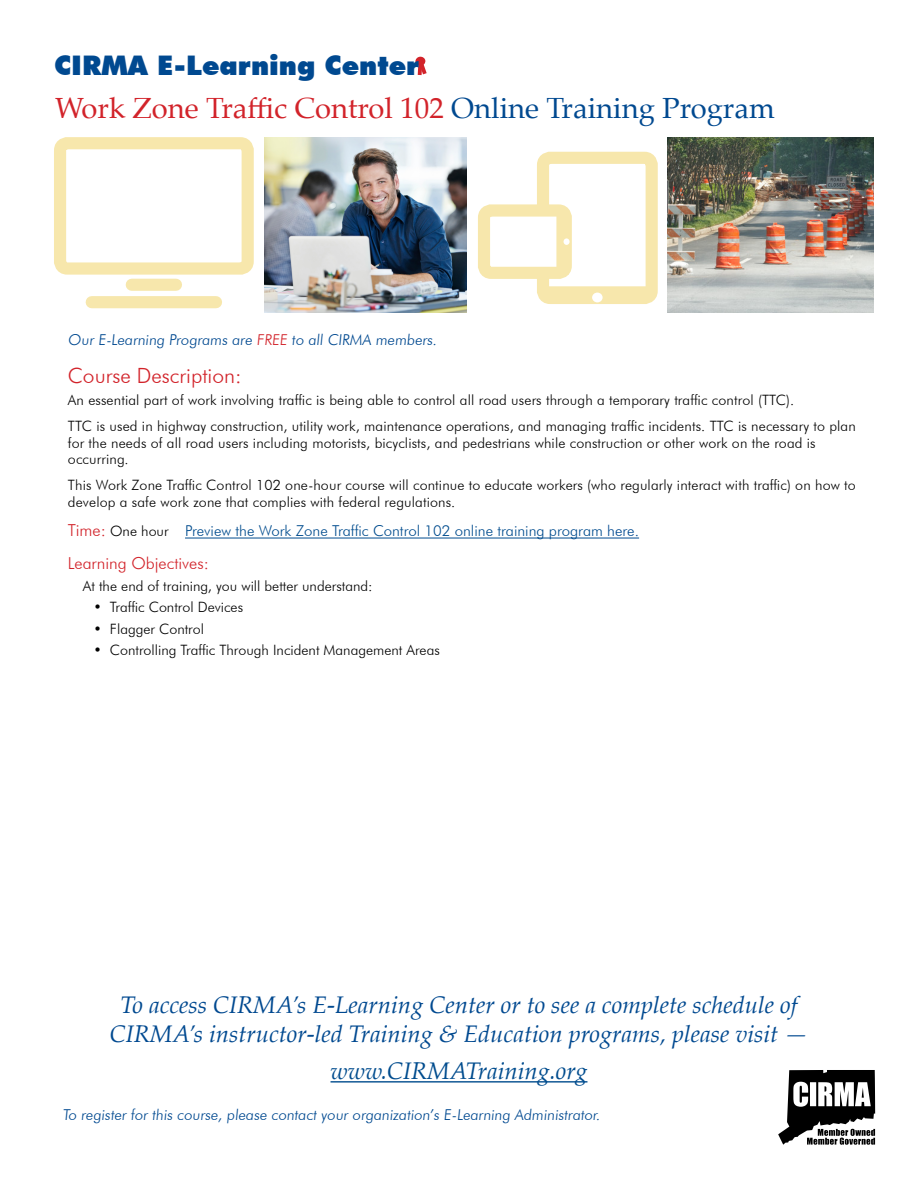
<style>
.page{position:relative;width:918px;height:1188px;background:#fff}
.page>*{position:absolute;margin:0;border:0;box-sizing:border-box;transform-origin:0 0}
.t1{font:29.1px "Palatino";color:#d2232a}
.t2{font:900 27px "Futura BT";color:#004990}
.t3{font:italic 24px/28.5px "Palatino";color:#004990;text-align:center}
.t4{font:italic 24px "Palatino";color:#004c8e}
.t5{font:300 21px "Futura BT";color:#d2232a}
.t6{font:300 16.5px/32.7px "Futura BT";color:#d2232a}
.t7{font:300 15px "Futura BT";color:#004990}
.t8{font:300 15px "Futura BT";color:#004c8e}
.t9{font:300 14.25px/16.5px "Futura BT";letter-spacing:.01em;color:#000}
.s1{color:#004990}
.s2{color:#d2232a}
</style>
<div class="page">
<hr style="left:185px;top:538px;width:418px;height:1px;background:#004c8e">
<hr style="left:603px;top:538px;width:36px;height:1px;background:#004990">
<div style="left:537px;top:152px;width:121px;height:152px;border:12px solid #f7e7ac;border-radius:7px"></div>
<div style="left:544px;top:286px;width:105px;height:12px;background:#f7e7ac"></div>
<div style="left:592px;top:293px;width:11px;height:9px;background:#fff;border-radius:50%"></div>
<div style="left:484px;top:211px;width:82px;height:62px;background:#fff;border-radius:7px"></div>
<div style="left:478px;top:204px;width:94px;height:75px;border:12px solid #f7e7ac;border-radius:7px"></div>
<div style="left:556px;top:210px;width:13px;height:65px;background:#f7e7ac"></div>
<div style="left:564px;top:238px;width:6px;height:7px;background:#fff;border-radius:50%"></div>
<div style="left:54px;top:137px;width:200px;height:138px;border:12px solid #f7e7ac;border-radius:7px"></div>
<div style="left:132px;top:279px;width:44px;height:12px;background:#f7e7ac"></div>
<div style="left:92px;top:296px;width:124px;height:12px;background:#f7e7ac"></div>
<svg style="left:417px;top:65px;width:10px;height:10px"></svg>
<svg style="left:415px;top:56px;width:11px;height:10px"></svg>
<img style="left:667px;top:138px;width:207px;height:174px">
<svg style="left:778px;top:1070px;width:97px;height:75px"></svg>
<hr style="left:331px;top:1081px;width:256px;height:2px;background:#004c8e">
<img style="left:264px;top:138px;width:203px;height:174px">
<h2 class="t2" style="left:54px;top:49px;width:367px">CIRMA E-Learning Center</h2>
<h1 class="t1" style="left:55px;top:84px;width:721px">Work Zone Traffic Control 102 <span class="s1">Online Training Program</span></h1>
<p class="t7" style="left:68px;top:330px;width:372px">Our -E Learning Programs are <span class="s2">FREE</span> to all CIRMA members.</p>
<h3 class="t5" style="left:68px;top:363px;width:175px">Course Description:</h3>
<p class="t9" style="left:68px;top:387px;width:789px;line-height:26.2px">An essential part of work involving traffic is being able to control all road users through a temporary traffic control (TTC .(<br>TTC is used in highway construction, utility work, maintenance operations, and managing traffic incidents. TTC is necessary to plan</p>
<p class="t9" style="left:68px;top:434px;width:749px">for the needs of all road users including motorists, bicyclists, and pedestrians while construction or other work on the road is occurring.</p>
<p class="t9" style="left:68px;top:477px;width:789px">This Work Zone Traffic Control 102 one-hour course will continue to educate workers (who regularly interact with traffic) on how to develop a safe work zone that complies with federal regulations.</p>
<p class="t8" style="left:185px;top:522px;width:456px">Preview the Work Zone Traffic Control 102 online training program <span class="s1">here.</span></p>
<p class="t6" style="left:68px;top:514px;width:142px">Time:<br>Learning Objectives:</p>
<p class="t9" style="left:110px;top:575px;width:264px;line-height:21.3px;text-indent:-27px">At the end of training, you will better understand:<br>Traffic Control Devices</p>
<p class="t9" style="left:110px;top:523px;width:60px">One hour</p>
<p class="t9" style="left:93px;top:599px;width:10px">•</p>
<p class="t9" style="left:93px;top:620px;width:10px">•</p>
<p class="t9" style="left:93px;top:642px;width:10px">•</p>
<p class="t9" style="left:110px;top:620px;width:96px">Flagger Control</p>
<p class="t9" style="left:110px;top:642px;width:331px">Controlling Traffic Through Incident Management Areas</p>
<h3 class="t3" style="left:110px;top:990px;width:700px">To access CIRMA Es’ -Learning Center or to see a complete schedule of<br>CIRMA s’ instructor-led Training &amp; Education programs, please visit —</h3>
<h3 class="t4" style="left:331px;top:1051px;width:258px">www.CIRMATraining.org</h3>
<p class="t7" style="left:63px;top:1106px;width:371px">To register for this course, please contact your organization</p>
<p class="t7" style="left:429px;top:1106px;width:171px">-Es’ Learning Administrator</p>
<p class="t7" style="left:596px;top:1106px;width:8px">.</p>
</div>
